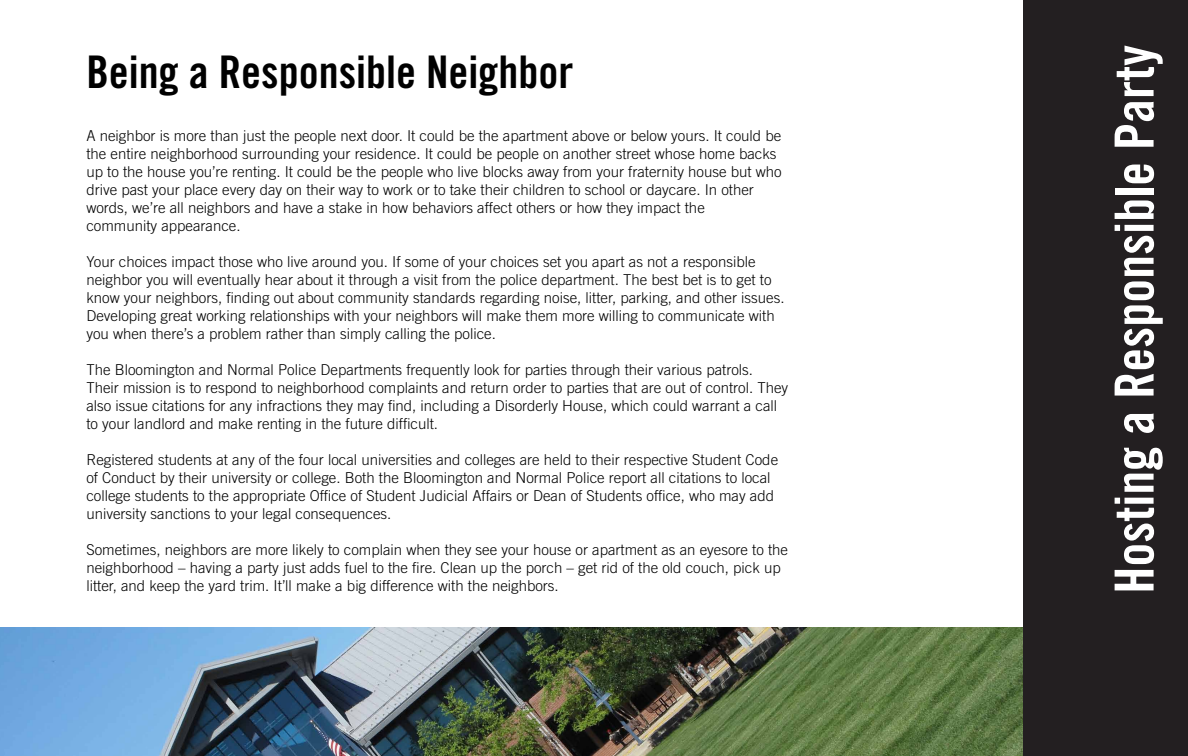
<style>
.page{position:relative;width:1188px;height:756px;background:#fff}
.page>*{position:absolute;margin:0;border:0;box-sizing:border-box;transform-origin:0 0}
.t1{font:54px "Trade Gothic Bold Cond Twenty";color:#fff}
.t2{font:45px "Trade Gothic Bold Cond Twenty";color:#000}
.t3{font:300 15px/18px "Trade Gothic";color:#000}
</style>
<div class="page">
<img style="left:0;top:627px;width:1023px;height:129px">
<div style="left:1023px;top:0;width:165px;height:756px;background:#231f21"></div>
<p class="t2" style="left:86px;top:45px;width:489px">Being a Responsible Neighbor</p>
<p class="t1" style="left:1102px;top:594px;width:550px;rotate:-90deg">Hosting a Responsible Party</p>
<p class="t3" style="left:86px;top:127px;width:697px">A neighbor is more than just the people next door. It could be the apartment above or below yours. It could be the entire neighborhood surrounding your residence. It could be people on another street whose home backs up to the house you’re renting. It could be the people who live blocks away from your fraternity house but who drive past your place every day on their way to work or to take their children to school or daycare. In other words, we’re all neighbors and have a stake in how behaviors affect others or how they impact the<br>community appearance.</p>
<p class="t3" style="left:86px;top:253px;width:700px">Your choices impact those who live around you. If some of your choices set you apart as not a responsible neighbor you will eventually hear about it through a visit from the police department. The best bet is to get to know your neighbors, finding out about community standards regarding noise, litter, parking, and other issues.<br>Developing great working relationships with your neighbors will make them more willing to communicate with you when there’s a problem rather than simply calling the police.</p>
<p class="t3" style="left:86px;top:361px;width:703px">The Bloomington and Normal Police Departments frequently look for parties through their various patrols.<br>Their mission is to respond to neighborhood complaints and return order to parties that are out of control. They also issue citations for any infractions they may find, including a Disorderly House, which could warrant a call to your landlord and make renting in the future difficult.</p>
<p class="t3" style="left:86px;top:451px;width:693px">Registered students at any of the four local universities and colleges are held to their respective Student Code of Conduct by their university or college. Both the Bloomington and Normal Police report all citations to local college students to the appropriate Office of Student Judicial Affairs or Dean of Students office, who may add university sanctions to your legal consequences.</p>
<p class="t3" style="left:86px;top:541px;width:703px">Sometimes, neighbors are more likely to complain when they see your house or apartment as an eyesore to the neighborhood – having a party just adds fuel to the fire. Clean up the porch – get rid of the old couch, pick up litter, and keep the yard trim. It’ll make a big difference with the neighbors.</p>
</div>
